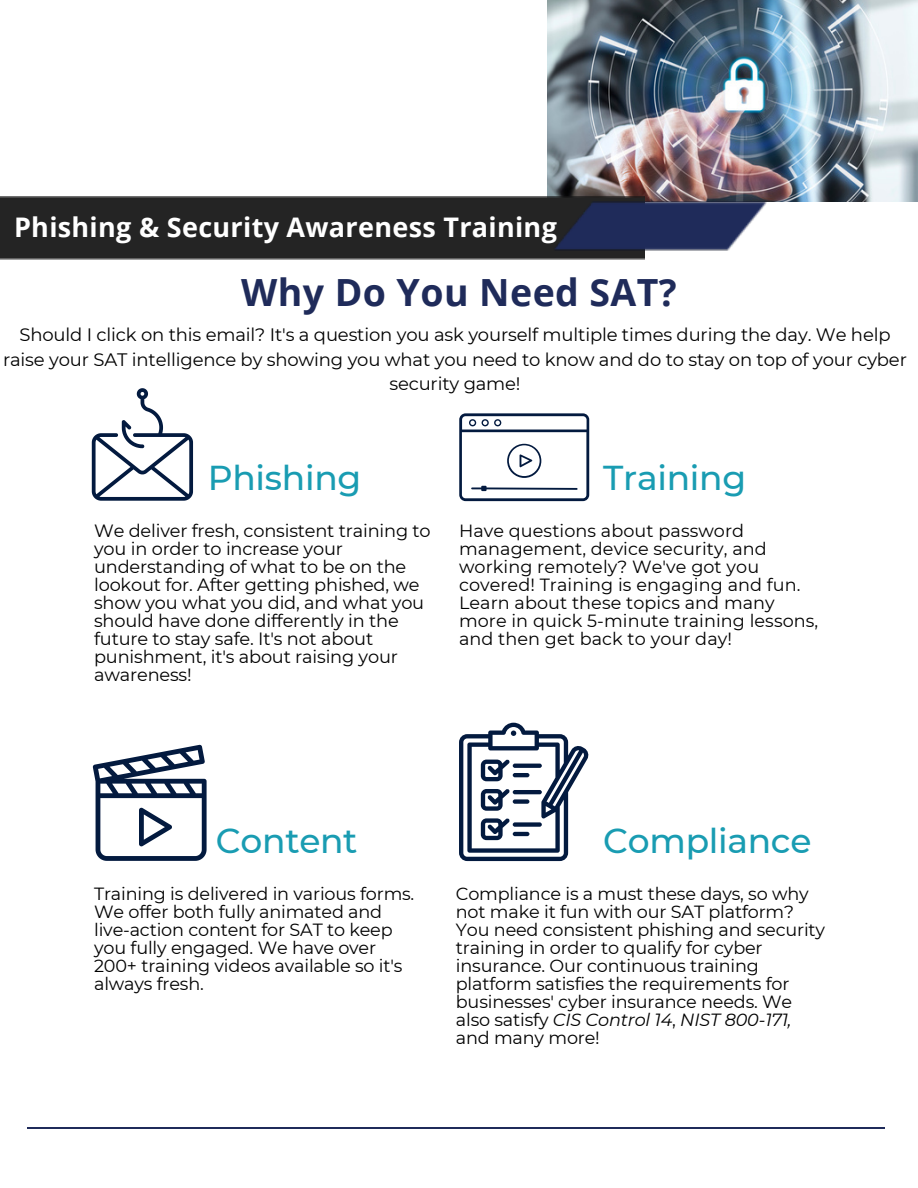
<style>
.page{position:relative;width:918px;height:1188px;background:#fff}
.page>*{position:absolute;margin:0;border:0;box-sizing:border-box;transform-origin:0 0}
.t1{font:700 37.5px "Open Sans";letter-spacing:.01em;color:#1f2b5a}
.t2{font:500 34.5px "Montserrat";letter-spacing:-.01em;color:#199cb2}
.t3{font:700 27px "Open Sans";letter-spacing:.01em;color:#fff}
.t4{font:18px/24.8px "Montserrat";letter-spacing:-.01em;color:#000;text-align:center}
.t5{font:17.7px/18px "Montserrat";letter-spacing:-.01em;color:#000}
.t6{font:17.55px/18px "Montserrat";letter-spacing:.005em;color:#000}
.s1{font-style:italic}
</style>
<div class="page">
<img style="left:547px;top:0;width:371px;height:202px">
<div style="left:0;top:197px;width:645px;height:63px;background:#242424"></div>
<img style="left:554px;top:201px;width:212px;height:50px">
<hr style="left:27px;top:1127px;width:857px;height:1px;background:#1f2b5a">
<svg style="left:92px;top:388px;width:101px;height:113px"></svg>
<svg style="left:459px;top:413px;width:130px;height:88px"></svg>
<svg style="left:459px;top:723px;width:130px;height:138px"></svg>
<svg style="left:93px;top:745px;width:114px;height:116px"></svg>
<h3 class="t3" style="left:14px;top:208px;width:544px">Phishing &amp; Security Awareness Training</h3>
<h1 class="t1" style="left:241px;top:266px;width:437px">Why Do You Need SAT?</h1>
<p class="t4" style="left:3px;top:322px;width:905px">Should I click on this email? It's a question you ask yourself multiple times during the day. We help raise your SAT intelligence by showing you what you need to know and do to stay on top of your cyber security game!</p>
<h2 class="t2" style="left:208px;top:456px;width:155px">Phishing</h2>
<h2 class="t2" style="left:603px;top:456px;width:144px">Training</h2>
<p class="t5" style="left:94px;top:522px;width:338px">We deliver fresh, consistent training to you in order to increase your understanding of what to be on the lookout for. After getting phished, we show you what you did, and what you should have done differently in the future to stay safe. It's not about punishment, it's about raising your awareness!</p>
<p class="t6" style="left:459px;top:522px;width:361px">Have questions about password management, device security, and working remotely? We've got you covered! Training is engaging and fun.<br>Learn about these topics and many more in quick 5-minute training lessons, and then get back to your day!</p>
<h2 class="t2" style="left:216px;top:820px;width:143px">Content</h2>
<h2 class="t2" style="left:603px;top:820px;width:210px">Compliance</h2>
<p class="t5" style="left:94px;top:885px;width:322px">Training is delivered in various forms.<br>We offer both fully animated and live-action content for SAT to keep you fully engaged. We have over<br>200+ training videos available so it's always fresh.</p>
<p class="t5" style="left:456px;top:885px;width:371px">Compliance is a must these days, so why not make it fun with our SAT platform?<br>You need consistent phishing and security training in order to qualify for cyber insurance. Our continuous training platform satisfies the requirements for businesses' cyber insurance needs. We also satisfy <span class="s1">CIS Control 14</span>, <span class="s1">NIST 800-171, </span>and many more!</p>
</div>
